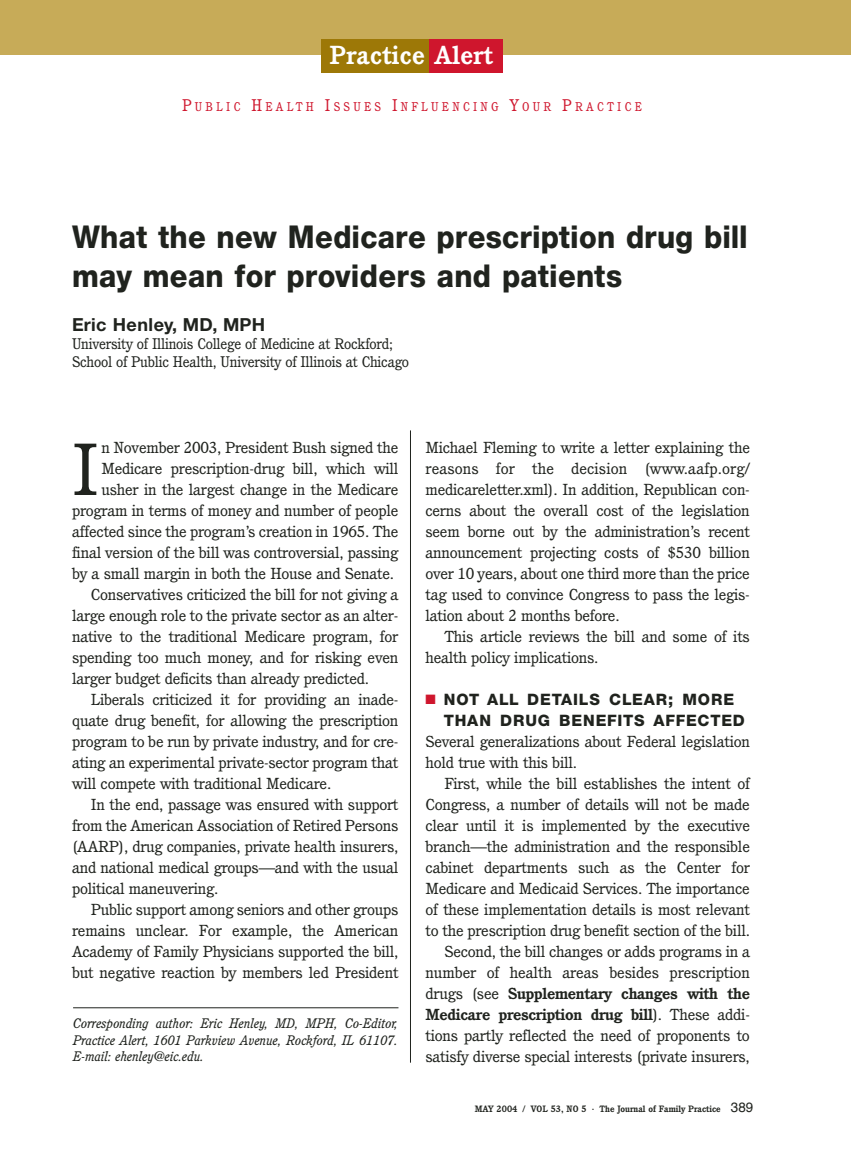
<style>
.page{position:relative;width:851px;height:1161px;background:#fff}
.page>*{position:absolute;margin:0;border:0;box-sizing:border-box;transform-origin:0 0}
.t1{font:71.85px "Cushing";color:#20231e;scale:1.06 1}
.t2{font:800 31.5px/39px "Helvetica Neue";letter-spacing:.01em;color:#20231e;scale:.92 1}
.t3{font:700 25.5px "Cushing";letter-spacing:.015em;color:#fff}
.t4{font:700 18px "Helvetica Neue";letter-spacing:.02em;color:#20231e}
.t5{font:800 15.75px/21px "Helvetica Neue";letter-spacing:.06em;color:#20231e}
.t6{font:15.6px/21px "Cushing";letter-spacing:-.015em;color:#20231e;scale:1.06 1}
.t7{font:15px/18px "Cushing";letter-spacing:-.015em;color:#20231e}
.t8{font:italic 13.5px/16.5px "Cushing";color:#20231e;text-align:justify}
.t9{font:12.3px "Cushing";letter-spacing:.275em;color:#cf162d;scale:.95 1}
.t10{font:700 9px "Cushing";color:#20231e}
.s1{font-size:16.5px}
.s2{color:#cf162d}
.s3{font-weight:700}
.s4{font-family:"Helvetica";font-weight:400;font-size:13.5px}
</style>
<div class="page">
<div style="left:0;top:0;width:850px;height:55px;background:#c7ab58"></div>
<div style="left:321px;top:39px;width:113px;height:33px;background:#9d7807"></div>
<div style="left:429px;top:39px;width:73px;height:33px;background:#cf162d"></div>
<hr style="left:410px;top:430px;width:1px;height:633px;background:#20231e">
<hr style="left:73px;top:1008px;width:325px;height:1px;background:#20231e">
<h3 class="t3" style="left:329px;top:45px;width:165px">Practice Alert</h3>
<p class="t9" style="left:182px;top:102px;width:485px"><span class="s1">P</span>UBLIC <span class="s1">H</span>EALTH <span class="s1">I</span>SSUES <span class="s1">I</span>NFLUENCING <span class="s1">Y</span>OUR <span class="s1">P</span>RACTICE</p>
<h2 class="t2" style="left:72px;top:220px;width:735px">What the new Medicare prescription drug bill may mean for providers and patients</h2>
<p class="t4" style="left:72px;top:318px;width:194px">Eric Henley, MD, MPH</p>
<p class="t7" style="left:72px;top:336px;width:338px">University of Illinois College of Medicine at Rockford;<br>School of Public Health, University of Illinois at Chicago</p>
<h1 class="t1" style="left:72px;top:441px;width:27px">I</h1>
<p class="t6" style="left:101px;top:438px;width:282px">n November 2003, President Bush signed the</p>
<p class="t6" style="left:101px;top:459px;width:281px">Medicare prescription-drug bill, which will</p>
<p class="t6" style="left:101px;top:480px;width:282px">usher in the largest change in the Medicare</p>
<p class="t6" style="left:72px;top:501px;width:309px">program in terms of money and number of people</p>
<p class="t6" style="left:72px;top:522px;width:309px">affected since the program’s creation in 1965. The</p>
<p class="t6" style="left:72px;top:543px;width:309px">final version of the bill was controversial, passing</p>
<p class="t6" style="left:72px;top:564px;width:305px">by a small margin in both the House and Senate.</p>
<p class="t6" style="left:91px;top:585px;width:291px">Conservatives criticized the bill for not giving a</p>
<p class="t6" style="left:72px;top:606px;width:309px">large enough role to the private sector as an alter-</p>
<p class="t6" style="left:72px;top:627px;width:309px">native to the traditional Medicare program, for</p>
<p class="t6" style="left:72px;top:648px;width:309px">spending too much money, and for risking even</p>
<p class="t6" style="left:72px;top:669px;width:282px">larger budget deficits than already predicted.</p>
<p class="t6" style="left:91px;top:690px;width:291px">Liberals criticized it for providing an inade-</p>
<p class="t6" style="left:72px;top:711px;width:309px">quate drug benefit, for allowing the prescription</p>
<p class="t6" style="left:72px;top:732px;width:309px">program to be run by private industry, and for cre-</p>
<p class="t6" style="left:72px;top:753px;width:309px">ating an experimental private-sector program that</p>
<p class="t6" style="left:72px;top:774px;width:246px">will compete with traditional Medicare.</p>
<p class="t6" style="left:91px;top:795px;width:291px">In the end, passage was ensured with support</p>
<p class="t6" style="left:72px;top:816px;width:309px">from the American Association of Retired Persons</p>
<p class="t6" style="left:72px;top:837px;width:309px">(AARP), drug companies, private health insurers,</p>
<p class="t6" style="left:72px;top:858px;width:309px">and national medical groups—and with the usual</p>
<p class="t6" style="left:72px;top:879px;width:139px">political maneuvering.</p>
<p class="t6" style="left:91px;top:900px;width:291px">Public support among seniors and other groups</p>
<p class="t6" style="left:72px;top:921px;width:309px">remains unclear. For example, the American</p>
<p class="t6" style="left:72px;top:942px;width:309px">Academy of Family Physicians supported the bill,</p>
<p class="t6" style="left:72px;top:963px;width:309px">but negative reaction by members led President</p>
<p class="t8" style="left:73px;top:1016px;width:326px">Corresponding author: Eric Henley, MD, MPH, Co-Editor, Practice Alert, 1601 Parkview Avenue, Rockford, IL 61107.<br>E-mail: ehenley@eic.edu.</p>
<p class="t6" style="left:425px;top:438px;width:307px;text-align:justify">Michael Fleming to write a letter explaining the reasons for the decision (www.aafp.org/ medicareletter.xml). In addition, Republican con&shy;cerns about the overall cost of the legislation seem borne out by the administration’s recent announcement projecting costs of $530 billion over 10 years, about one third more than the price tag used to convince Congress to pass the legis&shy;lation about 2 months before.</p>
<p class="t6" style="left:425px;top:627px;width:307px;text-indent:19px">This article reviews the bill and some of its health policy implications.</p>
<p class="t5" style="left:444px;top:690px;width:302px;text-indent:-18px"><span class="s2">■</span> NOT ALL DETAILS CLEAR<span class="s1">;</span> MORE<br>THAN DRUG BENEFITS AFFECTED</p>
<p class="t6" style="left:425px;top:732px;width:307px">Several generalizations about Federal legislation hold true with this bill.</p>
<p class="t6" style="left:425px;top:774px;width:307px;text-align:right">First, while the bill establishes the intent of Congress, a number of details will not be made clear until it is implemented by the executive branch—the administration and the responsible cabinet departments such as the Center for Medicare and Medicaid Services. The importance of these implementation details is most relevant to the prescription drug benefit section of the bill.<br>Second, the bill changes or adds programs in a number of health areas besides prescription drugs (see <span class="s3">Supplementary changes with the Medicare prescription drug bill</span>). These addi&shy;tions partly reflected the need of proponents to satisfy diverse special interests (private insurers,</p>
<p class="t10" style="left:475px;top:1106px;width:280px">MAY 2004 / VOL 53, NO 5 · The Journal of Family Practice <span class="s4">389</span></p>
</div>
